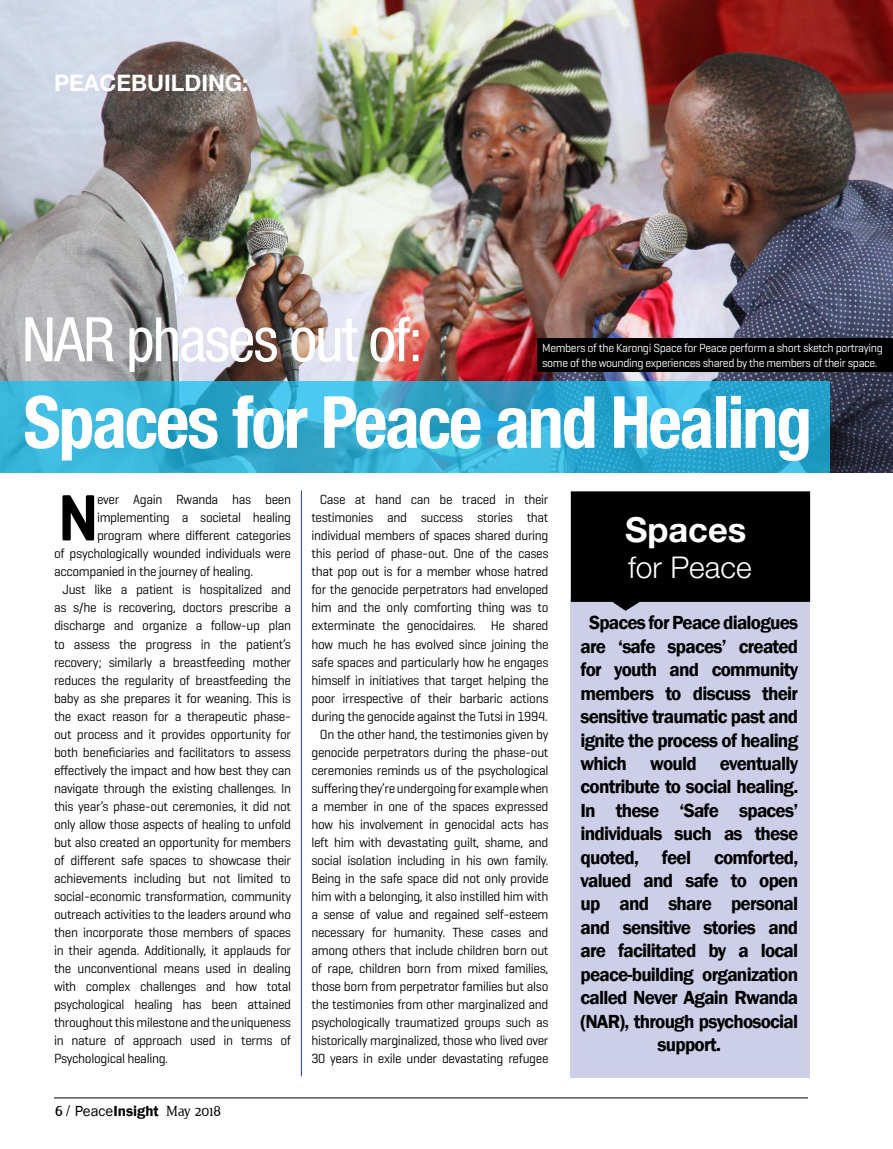
<style>
.page{position:relative;width:893px;height:1149px;background:#fff}
.page>*{position:absolute;margin:0;border:0;box-sizing:border-box;transform-origin:0 0}
.t1{font:700 condensed 72px "Helvetica Neue LT Std";letter-spacing:-.03em;color:#fff}
.t2{font:600 66.45px "Geogrotesque";color:#000}
.t3{font:condensed 61.5px "Helvetica Neue LT Std";letter-spacing:-.03em;color:#fff}
.t4{font:700 34.5px "Helvetica Neue LT Std";color:#fff}
.t5{font:300 30px "Helvetica Neue LT Std";color:#fff}
.t6{font:700 22.8px "Helvetica Neue LT Std";color:#fff}
.t7{font:600 19.5px/23.4px "Franklin Gothic";letter-spacing:-.04em;color:#000;text-align:center}
.t8{font:15px "Jura";color:#000}
.t9{font:13.5px/18px "Geogrotesque";letter-spacing:-.025em;color:#000;text-align:right}
.t10{font:12px/15px "Geogrotesque";letter-spacing:-.03em;color:#fff}
.s1{font-weight:700}
.s2{font-family:"Franklin Gothic"}
.s3{font-family:"Franklin Gothic";font-weight:600}
</style>
<div class="page">
<hr style="left:54px;top:1097px;width:754px;height:1px;background:#000">
<img style="left:0;top:0;width:893px;height:472px">
<svg style="left:0;top:381px;width:829px;height:92px;background:#32abd3"></svg>
<hr style="left:301px;top:490px;width:1px;height:585px;background:#25408f">
<div style="left:571px;top:599px;width:239px;height:478px;background:#cdcee8"></div>
<svg style="left:571px;top:491px;width:239px;height:119px;background:#0d0d0f"></svg>
<div style="left:538px;top:338px;width:355px;height:33px;background:#000"></div>
<h3 class="t6" style="left:54px;top:68px;width:196px">PEACEBUILDING:</h3>
<h3 class="t3" style="left:22px;top:304px;width:403px">NAR phases out of:</h3>
<p class="t10" style="left:542px;top:340px;width:342px">Members of the Karongi Space for Peace perform a short sketch portraying some of the wounding experiences shared by the members of their space.</p>
<h1 class="t1" style="left:23px;top:378px;width:790px">Spaces for Peace and Healing</h1>
<h2 class="t2" style="left:58px;top:476px;width:42px">N</h2>
<p class="t9" style="left:97px;top:490px;width:196px">ever Again Rwanda has been</p>
<p class="t9" style="left:97px;top:508px;width:196px">implementing a societal healing</p>
<p class="t9" style="left:97px;top:526px;width:196px">program where different categories</p>
<p class="t9" style="left:54px;top:544px;width:239px">of psychologically wounded individuals were</p>
<p class="t9" style="left:54px;top:562px;width:201px">accompanied in the journey of healing.</p>
<p class="t9" style="left:63px;top:580px;width:230px">Just like a patient is hospitalized and</p>
<p class="t9" style="left:54px;top:598px;width:239px">as s/he is recovering, doctors prescribe a</p>
<p class="t9" style="left:54px;top:616px;width:239px">discharge and organize a follow-up plan</p>
<p class="t9" style="left:54px;top:634px;width:239px">to assess the progress in the patient’s</p>
<p class="t9" style="left:54px;top:652px;width:239px">recovery; similarly a breastfeeding mother</p>
<p class="t9" style="left:54px;top:670px;width:239px">reduces the regularity of breastfeeding the</p>
<p class="t9" style="left:54px;top:688px;width:239px">baby as she prepares it for weaning. This is</p>
<p class="t9" style="left:54px;top:706px;width:239px">the exact reason for a therapeutic phase-</p>
<p class="t9" style="left:54px;top:724px;width:239px">out process and it provides opportunity for</p>
<p class="t9" style="left:54px;top:742px;width:239px">both beneficiaries and facilitators to assess</p>
<p class="t9" style="left:54px;top:760px;width:239px">effectively the impact and how best they can</p>
<p class="t9" style="left:54px;top:778px;width:239px">navigate through the existing challenges. In</p>
<p class="t9" style="left:54px;top:796px;width:239px">this year’s phase-out ceremonies, it did not</p>
<p class="t9" style="left:54px;top:814px;width:239px">only allow those aspects of healing to unfold</p>
<p class="t9" style="left:54px;top:832px;width:239px">but also created an opportunity for members</p>
<p class="t9" style="left:54px;top:850px;width:239px">of different safe spaces to showcase their</p>
<p class="t9" style="left:54px;top:868px;width:239px">achievements including but not limited to</p>
<p class="t9" style="left:54px;top:886px;width:239px">social-economic transformation, community</p>
<p class="t9" style="left:54px;top:904px;width:239px">outreach activities to the leaders around who</p>
<p class="t9" style="left:54px;top:922px;width:239px">then incorporate those members of spaces</p>
<p class="t9" style="left:54px;top:940px;width:239px">in their agenda. Additionally, it applauds for</p>
<p class="t9" style="left:54px;top:958px;width:239px">the unconventional means used in dealing</p>
<p class="t9" style="left:54px;top:976px;width:239px">with complex challenges and how total</p>
<p class="t9" style="left:54px;top:994px;width:239px">psychological healing has been attained</p>
<p class="t9" style="left:54px;top:1012px;width:239px">throughout this milestone and the uniqueness</p>
<p class="t9" style="left:54px;top:1030px;width:239px">in nature of approach used in terms of</p>
<p class="t9" style="left:54px;top:1048px;width:116px">Psychological healing.</p>
<p class="t8" style="left:54px;top:1102px;width:169px"><span class="s1">6</span> / <span class="s2">Peace</span><span class="s3">Insight</span> May 2018</p>
<p class="t9" style="left:311px;top:490px;width:239px">Case at hand can be traced in their testimonies and success stories that individual members of spaces shared during this period of phase-out. One of the cases that pop out is for a member whose hatred for the genocide perpetrators had enveloped him and the only comforting thing was to exterminate the genocidaires. He shared how much he has evolved since joining the safe spaces and particularly how he engages himself in initiatives that target helping the poor irrespective of their barbaric actions during the genocide against the Tutsi in 1994.<br>On the other hand, the testimonies given by genocide perpetrators during the phase-out ceremonies reminds us of the psychological suffering they’re undergoing for example when a member in one of the spaces expressed how his involvement in genocidal acts has left him with devastating guilt, shame, and social isolation including in his own family.<br>Being in the safe space did not only provide him with a belonging, it also instilled him with a sense of value and regained self-esteem necessary for humanity. These cases and among others that include children born out of rape, children born from mixed families, those born from perpetrator families but also the testimonies from other marginalized and psychologically traumatized groups such as historically marginalized, those who lived over 30 years in exile under devastating refugee</p>
<h3 class="t4" style="left:625px;top:508px;width:123px">Spaces</h3>
<h3 class="t5" style="left:628px;top:549px;width:125px">for Peace</h3>
<p class="t7" style="left:580px;top:611px;width:219px">Spaces for Peace dialogues are ‘safe spaces’ created for youth and community members to discuss their sensitive traumatic past and ignite the process of healing which would eventually contribute to social healing.<br>In these ‘Safe spaces’ individuals such as these quoted, feel comforted, valued and safe to open up and share personal and sensitive stories and are facilitated by a local peace-building organization called Never Again Rwanda (NAR), through psychosocial support.</p>
</div>
